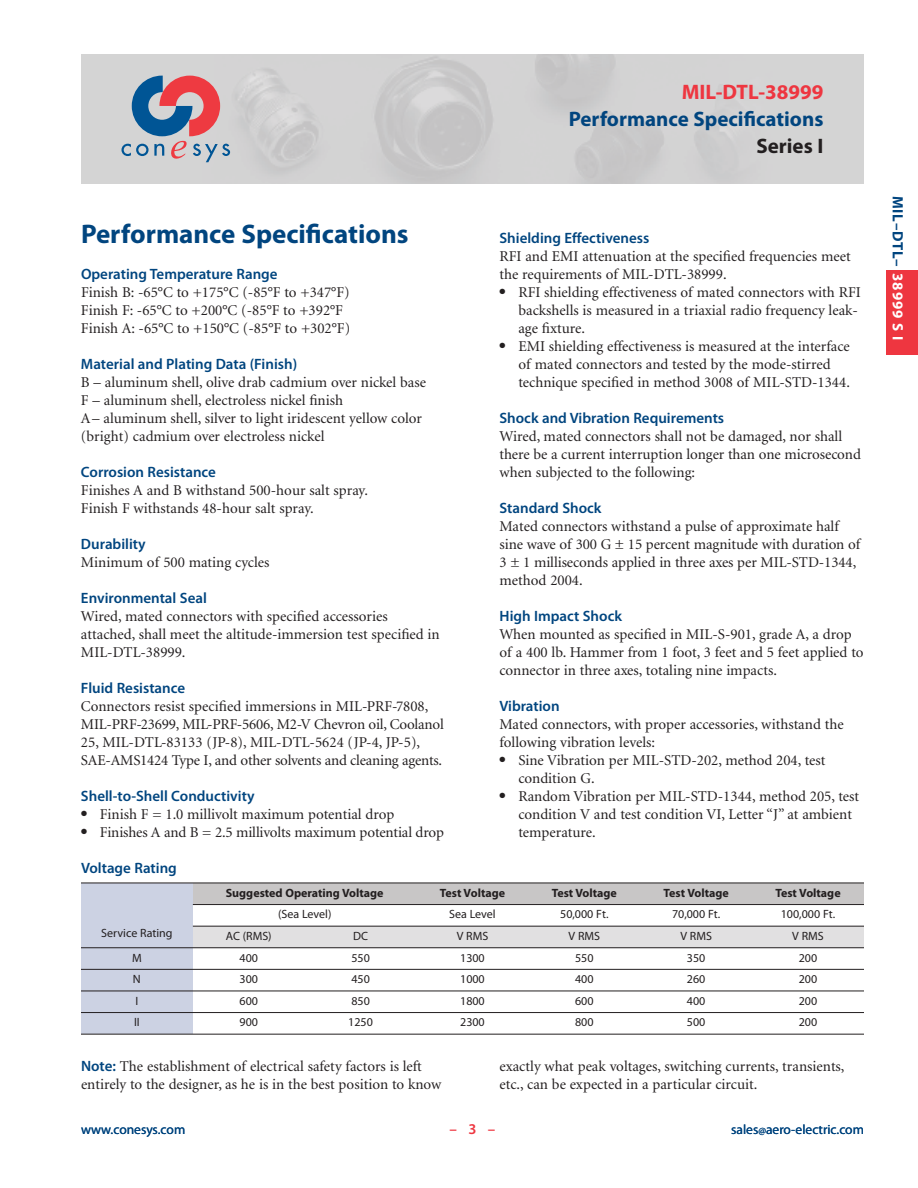
<style>
.page{position:relative;width:918px;height:1188px;background:#fff}
.page>*{position:absolute;margin:0;border:0;box-sizing:border-box;transform-origin:0 0}
.t1{font:700 27px "Myriad Pro";color:#01457f}
.t2{font:700 21px "Myriad Pro";color:#01457f}
.t3{font:700 21px "Myriad Pro";color:#ee3640}
.t4{font:700 21px "Myriad Pro";color:#231f20}
.t5{font:15px/18px "Minion";color:#231f20}
.t6{font:600 15px "Myriad Pro";color:#01457f}
.t7{font:700 15px "Myriad Pro";letter-spacing:.055em;color:#01457f}
.t8{font:600 15px "Myriad Pro";color:#ee3640}
.t9{font:13.5px "Myriad Pro";color:#01457f}
.t10{font:12px "Myriad Pro";color:#231f20}
.t11{font:700 12px "Myriad Pro";color:#231f20}
.s1{font-family:"Myriad Pro";font-weight:600;color:#01457f}
.s2{font-size:10.5px}
.s3{color:#fff}
</style>
<div class="page">
<div style="left:886px;top:270px;width:32px;height:84px;background:#ee3640"></div>
<div style="left:81px;top:54px;width:783px;height:130px;background:linear-gradient(to right,#d1d1d1,#d0d0d0)"></div>
<svg style="left:122px;top:76px;width:108px;height:86px;background:#a999a8"></svg>
<div style="left:81px;top:883px;width:112px;height:65px;background:#ccd2e3"></div>
<div style="left:193px;top:883px;width:224px;height:22px;background:#c8c6c6"></div>
<div style="left:417px;top:883px;width:111px;height:22px;background:#c8c6c6"></div>
<div style="left:528px;top:883px;width:112px;height:22px;background:#c8c6c6"></div>
<div style="left:640px;top:883px;width:112px;height:22px;background:#c8c6c6"></div>
<div style="left:752px;top:883px;width:112px;height:22px;background:#c8c6c6"></div>
<div style="left:193px;top:926px;width:112px;height:22px;background:#e1e0e1"></div>
<div style="left:305px;top:926px;width:112px;height:22px;background:#e1e0e1"></div>
<div style="left:417px;top:926px;width:111px;height:22px;background:#e1e0e1"></div>
<div style="left:528px;top:926px;width:112px;height:22px;background:#e1e0e1"></div>
<div style="left:640px;top:926px;width:112px;height:22px;background:#e1e0e1"></div>
<div style="left:752px;top:926px;width:112px;height:22px;background:#e1e0e1"></div>
<div style="left:81px;top:948px;width:112px;height:21px;background:#ccd2e3"></div>
<div style="left:81px;top:969px;width:112px;height:22px;background:#ccd2e3"></div>
<div style="left:81px;top:991px;width:112px;height:22px;background:#ccd2e3"></div>
<div style="left:81px;top:1013px;width:112px;height:21px;background:#ccd2e3"></div>
<hr style="left:81px;top:883px;width:783px;height:1px;background:#231f20">
<hr style="left:193px;top:904px;width:671px;height:1px;background:#231f20">
<hr style="left:193px;top:926px;width:671px;height:1px;background:#231f20">
<hr style="left:81px;top:947px;width:783px;height:1px;background:#231f20">
<hr style="left:81px;top:969px;width:783px;height:1px;background:#231f20">
<hr style="left:81px;top:991px;width:783px;height:1px;background:#231f20">
<hr style="left:81px;top:1012px;width:783px;height:1px;background:#231f20">
<hr style="left:81px;top:1034px;width:783px;height:1px;background:#231f20">
<h1 class="t1" style="left:81px;top:224px;width:329px">Performance Specifications</h1>
<p class="t6" style="left:81px;top:268px;width:198px">Operating Temperature Range</p>
<p class="t5" style="left:81px;top:284px;width:271px">Finish B: -65°C to +175°C (-85°F to +347°F)<br>Finish F: -65°C to +200°C (-85°F to +392°F<br>Finish A: -65°C to +150°C (-85°F to +302°F)</p>
<p class="t6" style="left:81px;top:358px;width:218px">Material and Plating Data (Finish)</p>
<p class="t5" style="left:81px;top:374px;width:347px">B – aluminum shell, olive drab cadmium over nickel base F – aluminum shell, electroless nickel finish<br>A– aluminum shell, silver to light iridescent yellow color (bright) cadmium over electroless nickel</p>
<p class="t6" style="left:81px;top:466px;width:136px">Corrosion Resistance</p>
<p class="t5" style="left:81px;top:482px;width:288px">Finishes A and B withstand 500-hour salt spray.<br>Finish F withstands 48-hour salt spray.</p>
<p class="t6" style="left:81px;top:538px;width:66px">Durability</p>
<p class="t5" style="left:81px;top:554px;width:190px">Minimum of 500 mating cycles</p>
<p class="t6" style="left:81px;top:592px;width:127px">Environmental Seal</p>
<p class="t5" style="left:81px;top:608px;width:360px">Wired, mated connectors with specified accessories attached, shall meet the altitude-immersion test specified in<br>MIL-DTL-38999.</p>
<p class="t6" style="left:81px;top:682px;width:106px">Fluid Resistance</p>
<p class="t5" style="left:81px;top:698px;width:364px">Connectors resist specified immersions in MIL-PRF-7808, MIL-PRF-23699, MIL-PRF-5606, M2-V Chevron oil, Coolanol 25, MIL-DTL-83133 (JP-8), MIL-DTL-5624 (JP-4, JP-5), SAE-AMS1424 Type I, and other solvents and cleaning agents.</p>
<p class="t6" style="left:81px;top:790px;width:175px">Shell-to-Shell Conductivity</p>
<p class="t5" style="left:81px;top:806px;width:315px">● Finish F = 1.0 millivolt maximum potential drop</p>
<p class="t5" style="left:81px;top:824px;width:365px">● Finishes A and B = 2.5 millivolts maximum potential drop</p>
<p class="t6" style="left:81px;top:862px;width:97px">Voltage Rating</p>
<h2 class="t3" style="left:682px;top:84px;width:143px">MIL-DTL-38999</h2>
<h2 class="t2" style="left:569px;top:111px;width:256px">Performance Specifications</h2>
<h2 class="t4" style="left:756px;top:138px;width:69px">Series I</h2>
<p class="t6" style="left:500px;top:232px;width:151px">Shielding Effectiveness</p>
<p class="t5" style="left:500px;top:248px;width:353px">RFI and EMI attenuation at the specified frequencies meet the requirements of MIL-DTL-38999.</p>
<p class="t5" style="left:518px;top:284px;width:344px;text-indent:-19px">● RFI shielding effectiveness of mated connectors with RFI backshells is measured in a triaxial radio frequency leak&shy;age fixture.</p>
<p class="t5" style="left:518px;top:338px;width:333px;text-indent:-19px">● EMI shielding effectiveness is measured at the interface of mated connectors and tested by the mode-stirred technique specified in method 3008 of MIL-STD-1344.</p>
<p class="t6" style="left:500px;top:412px;width:226px">Shock and Vibration Requirements</p>
<p class="t5" style="left:500px;top:428px;width:363px">Wired, mated connectors shall not be damaged, nor shall there be a current interruption longer than one microsecond when subjected to the following:</p>
<p class="t6" style="left:500px;top:502px;width:104px">Standard Shock</p>
<p class="t5" style="left:500px;top:518px;width:362px">Mated connectors withstand a pulse of approximate half sine wave of 300 G ± 15 percent magnitude with duration of 3 ± 1 milliseconds applied in three axes per MIL-STD-1344, method 2004.</p>
<p class="t6" style="left:500px;top:610px;width:124px">High Impact Shock</p>
<p class="t5" style="left:500px;top:626px;width:366px">When mounted as specified in MIL-S-901, grade A, a drop of a 400 lb. Hammer from 1 foot, 3 feet and 5 feet applied to connector in three axes, totaling nine impacts.</p>
<p class="t6" style="left:500px;top:700px;width:62px">Vibration</p>
<p class="t5" style="left:500px;top:716px;width:346px">Mated connectors, with proper accessories, withstand the following vibration levels:</p>
<p class="t5" style="left:518px;top:752px;width:309px;text-indent:-19px">● Sine Vibration per MIL-STD-202, method 204, test condition G.</p>
<p class="t5" style="left:518px;top:788px;width:342px;text-indent:-19px">● Random Vibration per MIL-STD-1344, method 205, test condition V and test condition VI, Letter “J” at ambient temperature.</p>
<p class="t10" style="left:101px;top:929px;width:73px">Service Rating</p>
<p class="t11" style="left:226px;top:888px;width:159px">Suggested Operating Voltage</p>
<p class="t11" style="left:440px;top:888px;width:67px">Test Voltage</p>
<p class="t11" style="left:552px;top:888px;width:67px">Test Voltage</p>
<p class="t11" style="left:664px;top:888px;width:67px">Test Voltage</p>
<p class="t11" style="left:775px;top:888px;width:67px">Test Voltage</p>
<p class="t10" style="left:278px;top:910px;width:55px">(Sea Level)</p>
<p class="t10" style="left:449px;top:910px;width:48px">Sea Level</p>
<p class="t10" style="left:560px;top:910px;width:50px">50,000 Ft.</p>
<p class="t10" style="left:672px;top:910px;width:50px">70,000 Ft.</p>
<p class="t10" style="left:781px;top:910px;width:56px">100,000 Ft.</p>
<p class="t10" style="left:226px;top:931px;width:47px">AC (RMS)</p>
<p class="t10" style="left:353px;top:931px;width:16px">DC</p>
<p class="t10" style="left:457px;top:931px;width:33px">V RMS</p>
<p class="t10" style="left:569px;top:931px;width:33px">V RMS</p>
<p class="t10" style="left:680px;top:931px;width:33px">V RMS</p>
<p class="t10" style="left:792px;top:931px;width:33px">V RMS</p>
<p class="t10" style="left:132px;top:953px;width:11px">M</p>
<p class="t10" style="left:240px;top:953px;width:20px">400</p>
<p class="t10" style="left:351px;top:953px;width:20px">550</p>
<p class="t10" style="left:460px;top:953px;width:26px">1300</p>
<p class="t10" style="left:575px;top:953px;width:20px">550</p>
<p class="t10" style="left:687px;top:953px;width:20px">350</p>
<p class="t10" style="left:799px;top:953px;width:20px">200</p>
<p class="t10" style="left:133px;top:975px;width:9px">N</p>
<p class="t10" style="left:240px;top:975px;width:20px">300</p>
<p class="t10" style="left:351px;top:975px;width:20px">450</p>
<p class="t10" style="left:460px;top:975px;width:26px">1000</p>
<p class="t10" style="left:575px;top:975px;width:20px">400</p>
<p class="t10" style="left:687px;top:975px;width:20px">260</p>
<p class="t10" style="left:799px;top:975px;width:20px">200</p>
<p class="t10" style="left:135px;top:996px;width:4px">I</p>
<p class="t10" style="left:240px;top:996px;width:20px">600</p>
<p class="t10" style="left:351px;top:996px;width:20px">850</p>
<p class="t10" style="left:460px;top:996px;width:26px">1800</p>
<p class="t10" style="left:575px;top:996px;width:20px">600</p>
<p class="t10" style="left:687px;top:996px;width:20px">400</p>
<p class="t10" style="left:799px;top:996px;width:20px">200</p>
<p class="t10" style="left:134px;top:1018px;width:7px">II</p>
<p class="t10" style="left:240px;top:1018px;width:20px">900</p>
<p class="t10" style="left:348px;top:1018px;width:26px">1250</p>
<p class="t10" style="left:460px;top:1018px;width:26px">2300</p>
<p class="t10" style="left:575px;top:1018px;width:20px">800</p>
<p class="t10" style="left:687px;top:1018px;width:20px">500</p>
<p class="t10" style="left:799px;top:1018px;width:20px">200</p>
<p class="t5" style="left:81px;top:1058px;width:362px"><span class="s1">Note:</span> The establishment of electrical safety factors is left entirely to the designer, as he is in the best position to know</p>
<p class="t5" style="left:500px;top:1058px;width:347px">exactly what peak voltages, switching currents, transients, etc., can be expected in a particular circuit.</p>
<p class="t8" style="left:468px;top:1123px;width:10px">3</p>
<p class="t9" style="left:81px;top:1124px;width:106px">www.conesys.com</p>
<p class="t9" style="left:731px;top:1124px;width:134px">sales<span class="s2">@</span>aero-electric.com</p>
<p class="t8" style="left:450px;top:1123px;width:47px">– –</p>
<p class="t7" style="left:904px;top:196px;width:146px;rotate:90deg">MIL–DTL– <span class="s3">38999 S I</span></p>
</div>
